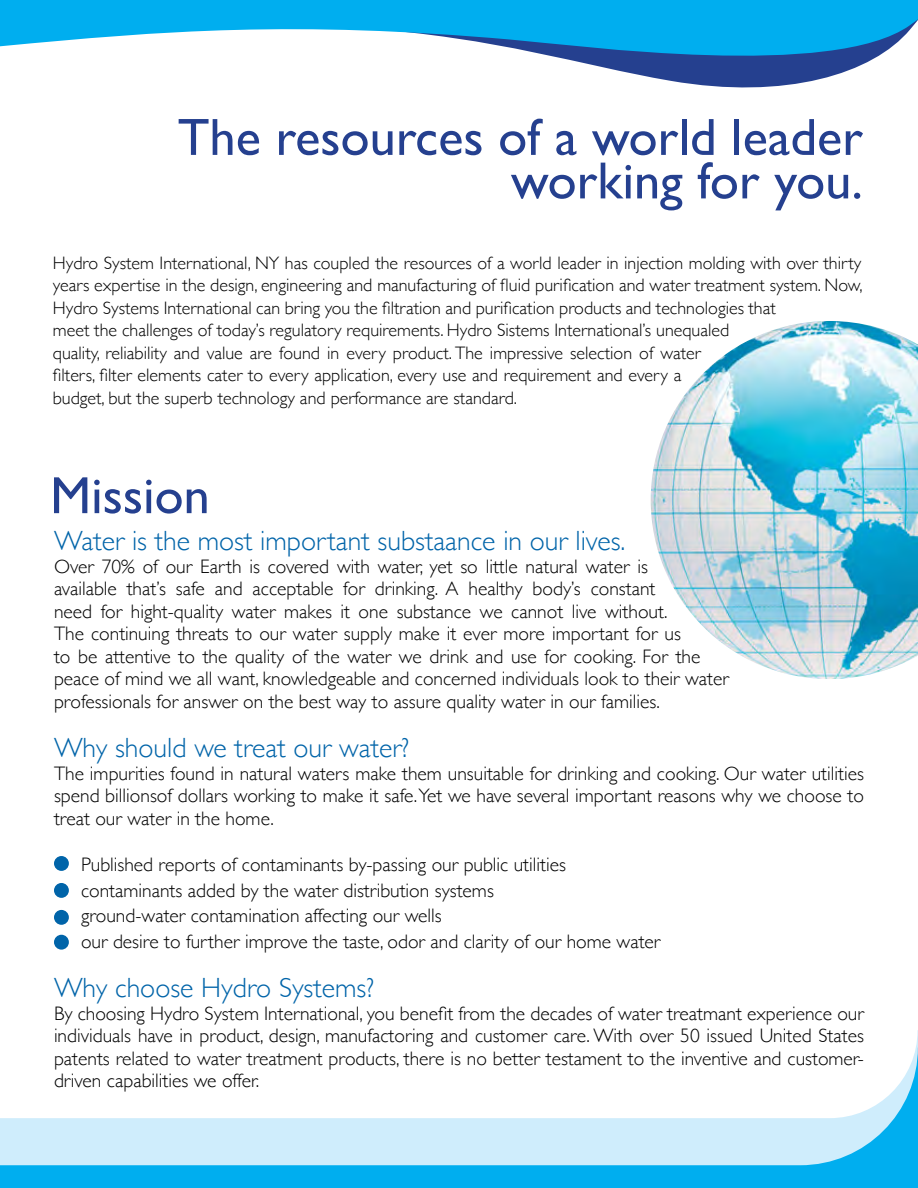
<style>
.page{position:relative;width:918px;height:1188px;background:#fff}
.page>*{position:absolute;margin:0;border:0;box-sizing:border-box;transform-origin:0 0}
.t1{font:52.5px/43.5px "Gill Sans";color:#25408f;text-align:right}
.t2{font:300 27.75px "Gill Sans";color:#0064a9}
.t3{font:300 19.5px/22.5px "Gill Sans";color:#000;text-align:justify}
.t4{font:300 18px/22.5px "Gill Sans";color:#000}
</style>
<div class="page">
<svg style="left:0;top:1044px;width:918px;height:144px"></svg>
<img style="left:651px;top:321px;width:267px;height:358px">
<div style="left:54px;top:856px;width:15px;height:15px;background:#0064a9;border-radius:50%"></div>
<div style="left:54px;top:883px;width:15px;height:15px;background:#0064a9;border-radius:50%"></div>
<div style="left:54px;top:935px;width:15px;height:15px;background:#0064a9;border-radius:50%"></div>
<div style="left:54px;top:910px;width:15px;height:15px;background:#0064a9;border-radius:50%"></div>
<svg style="left:666px;top:80px;width:150px;height:8px"></svg>
<svg style="left:0;top:0;width:918px;height:80px;fill:#00aeef"></svg>
<h1 class="t1" style="left:178px;top:115px;width:687px">The resources of a world leader working for you.</h1>
<p class="t4" style="left:53px;top:251px;width:811px">Hydro System International, NY has coupled the resources of a world leader in injection molding with over thirty years expertise in the design, engineering and manufacturing of fluid purification and water treatment system. Now, Hydro Systems International can bring you the filtration and purification products and technologies that<br>meet the challenges of today’s regulatory requirements. Hydro Sistems International’s unequaled<br>quality, reliability and value are found in every product. The impressive selection of water<br>filters, filter elements cater to every application, every use and requirement and every a<br>budget, but the superb technology and performance are standard.</p>
<h1 class="t1" style="left:50px;top:473px;width:161px">Mission</h1>
<h2 class="t2" style="left:54px;top:519px;width:573px">Water is the most important substaance in our lives.</h2>
<p class="t3" style="left:54px;top:554px;width:676px;text-align:left">Over 70% of our Earth is covered with water, yet so little natural water is<br>available that’s safe and acceptable for drinking. A healthy body’s constant<br>need for hight-quality water makes it one substance we cannot live without.<br>The continuing threats to our water supply make it ever more important for us<br>to be attentive to the quality of the water we drink and use for cooking. For the peace of mind we all want, knowledgeable and concerned individuals look to their water professionals for answer on the best way to assure quality water in our families.</p>
<h2 class="t2" style="left:54px;top:726px;width:357px">Why should we treat our water?</h2>
<p class="t3" style="left:54px;top:761px;width:811px">The impurities found in natural waters make them unsuitable for drinking and cooking. Our water utilities spend billionsof dollars working to make it safe.Yet we have several important reasons why we choose to treat our water in the home.</p>
<p class="t3" style="left:54px;top:853px;width:513px">• Published reports of contaminants by-passing our public utilities</p>
<p class="t3" style="left:54px;top:878px;width:441px">• contaminants added by the water distribution systems</p>
<p class="t3" style="left:54px;top:904px;width:389px">• ground-water contamination affecting our wells</p>
<p class="t3" style="left:54px;top:929px;width:608px">• our desire to further improve the taste, odor and clarity of our home water</p>
<h2 class="t2" style="left:54px;top:966px;width:322px">Why choose Hydro Systems?</h2>
<p class="t3" style="left:54px;top:1001px;width:812px">By choosing Hydro System International, you benefit from the decades of water treatmant experience our individuals have in product, design, manufactoring and customer care. With over 50 issued United States patents related to water treatment products, there is no better testament to the inventive and customer&shy;driven capabilities we offer.</p>
</div>
